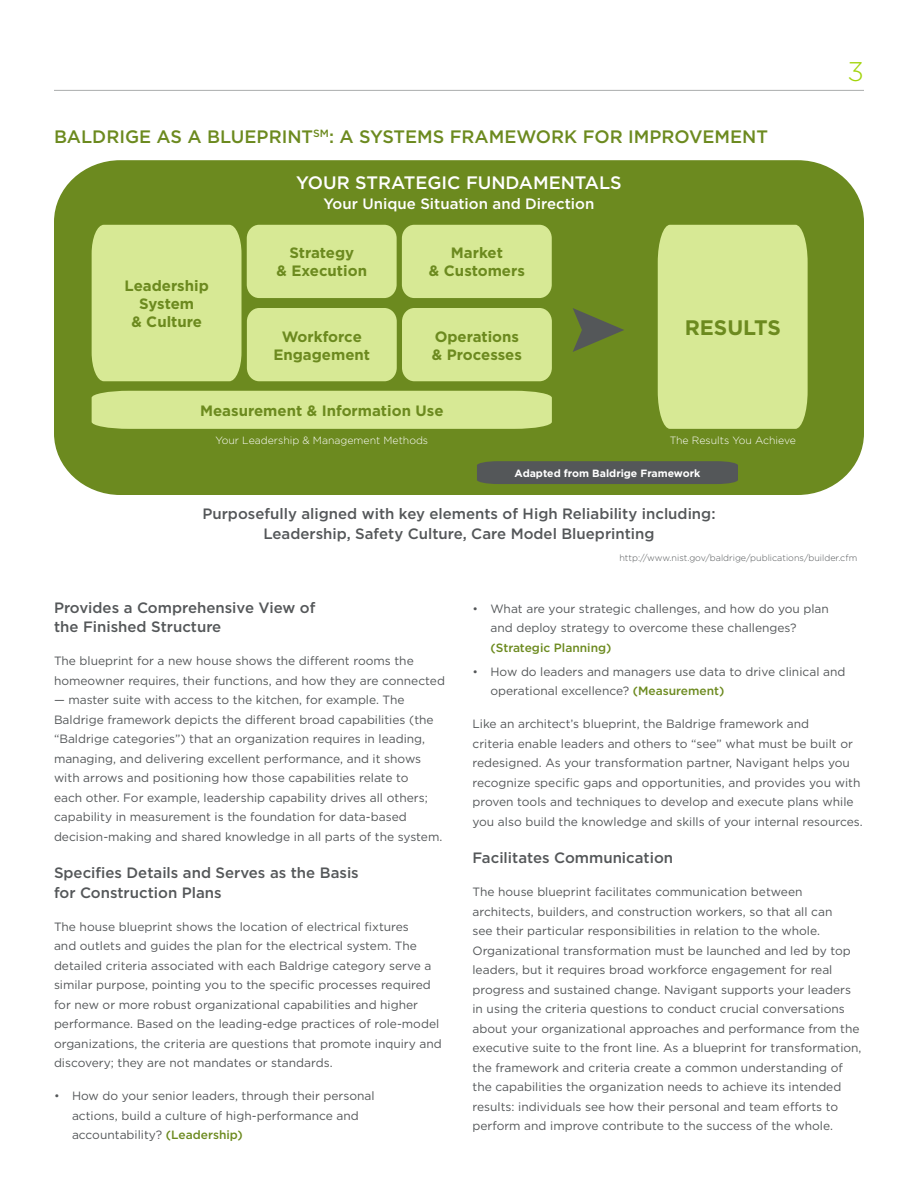
<style>
.page{position:relative;width:918px;height:1188px;background:#fff}
.page>*{position:absolute;margin:0;border:0;box-sizing:border-box;transform-origin:0 0}
.PAGE_-_Numbers_R{font:300 27px "Gotham";color:#a2d40a}
.BOD_-_Copy_P1_Gray{font:700 21px "Gotham";color:#6c8a1f}
.BOD_-_Copy_Headers{font:500 18px "Gotham";color:#6c8a1f}
.BOD_-_Copy_Headers-2{font:500 18px "Gotham";color:#fff}
.BOD_-_Copy_Header_2{font:500 15px/19.5px "Gotham";color:#545759}
.BOD_-_Copy_P1_Gray-2{font:700 15px/18px "Gotham";color:#6c8a1f;text-align:center}
.BOD_-_Copy_Header_2-2{font:500 15px "Gotham";color:#fff}
.BOD_-_Copy_P1_Gray-3{font:12px/19.5px "Gotham";color:#545759}
.BOD_-_Copy_P1_Gray-4{font:300 10.5px "Gotham";color:#fff}
.BOD_-_Copy_P1_Gray-5{font:700 10.5px "Gotham";color:#fff}
.PAGE_-_Footer_line{font:300 9px "Gotham";color:#545759}
.s1{font-weight:300}
.s2{font-weight:500;color:#6c8a1f}
</style>
<div class="page">
<hr style="left:54px;top:90px;width:810px;height:1px;background:#aaacad">
<div style="left:54px;top:160px;width:810px;height:335px;background:#6c8a1f;border-radius:64px"></div>
<div style="left:477px;top:461px;width:261px;height:23px;background:#545759"></div>
<div style="left:247px;top:225px;width:150px;height:73px;background:#d7e995;border-radius:13px"></div>
<div style="left:247px;top:308px;width:150px;height:73px;background:#d7e995;border-radius:13px"></div>
<div style="left:92px;top:391px;width:460px;height:38px;background:#d7e995"></div>
<div style="left:92px;top:225px;width:150px;height:156px;background:#d7e995"></div>
<div style="left:402px;top:225px;width:150px;height:73px;background:#d7e995;border-radius:13px"></div>
<div style="left:402px;top:308px;width:150px;height:73px;background:#d7e995;border-radius:13px"></div>
<div style="left:658px;top:225px;width:150px;height:204px;background:#d7e995"></div>
<svg style="left:573px;top:308px;width:51px;height:44px"></svg>
<p class="BOD_-_Copy_Headers" style="left:54px;top:125px;width:716px">BALDRIGE AS A BLUEPRINT<sup>SM</sup>: A SYSTEMS FRAMEWORK FOR IMPROVEMENT</p>
<p class="BOD_-_Copy_Headers-2" style="left:296px;top:171px;width:327px">YOUR STRATEGIC FUNDAMENTALS</p>
<p class="BOD_-_Copy_Header_2-2" style="left:324px;top:193px;width:272px">Your Unique Situation and Direction</p>
<p class="BOD_-_Copy_P1_Gray-2" style="left:125px;top:277px;width:86px">Leadership<br>System<br>&amp; Culture</p>
<p class="BOD_-_Copy_P1_Gray-2" style="left:277px;top:244px;width:92px">Strategy<br>&amp; Execution</p>
<p class="BOD_-_Copy_P1_Gray-2" style="left:273px;top:327px;width:98px">Workforce<br>Engagement</p>
<p class="BOD_-_Copy_P1_Gray-2" style="left:429px;top:244px;width:97px">Market<br>&amp; Customers</p>
<p class="BOD_-_Copy_P1_Gray-2" style="left:432px;top:327px;width:92px;text-align:left">Operations &amp; Processes</p>
<p class="BOD_-_Copy_P1_Gray-2" style="left:200px;top:401px;width:245px">Measurement &amp; Information Use</p>
<p class="BOD_-_Copy_P1_Gray" style="left:685px;top:314px;width:98px">RESULTS</p>
<p class="PAGE_-_Numbers_R" style="left:848px;top:54px;width:18px">3</p>
<p class="BOD_-_Copy_P1_Gray-4" style="left:215px;top:434px;width:214px">Your Leadership &amp; Management Methods</p>
<p class="BOD_-_Copy_P1_Gray-4" style="left:670px;top:434px;width:128px">The Results You Achieve</p>
<p class="BOD_-_Copy_P1_Gray-5" style="left:515px;top:466px;width:187px">Adapted from Baldrige Framework</p>
<p class="BOD_-_Copy_Header_2" style="left:202px;top:504px;width:515px">Purposefully aligned with key elements of High Reliability including:</p>
<p class="BOD_-_Copy_Header_2" style="left:263px;top:524px;width:393px">Leadership, Safety Culture, Care Model Blueprinting</p>
<p class="PAGE_-_Footer_line" style="left:619px;top:552px;width:239px">http://www.nist.gov/baldrige/publications/builder.cfm</p>
<p class="BOD_-_Copy_Header_2" style="left:54px;top:598px;width:263px">Provides a Comprehensive View of the Finished Structure</p>
<p class="BOD_-_Copy_P1_Gray-3" style="left:54px;top:651px;width:393px">The blueprint for a new house shows the different rooms the homeowner requires, their functions, and how they are connected</p>
<p class="BOD_-_Copy_P1_Gray-3" style="left:54px;top:690px;width:390px">— master suite with access to the kitchen, for example. The Baldrige framework depicts the different broad capabilities (the “Baldrige categories”) that an organization requires in leading, managing, and delivering excellent performance, and it shows with arrows and positioning how those capabilities relate to<br>each other. For example, leadership capability drives all others; capability in measurement is the foundation for data-based decision-making and shared knowledge in all parts of the system.</p>
<p class="BOD_-_Copy_Header_2" style="left:54px;top:863px;width:306px">Specifies Details and Serves as the Basis for Construction Plans</p>
<p class="BOD_-_Copy_P1_Gray-3" style="left:54px;top:917px;width:389px">The house blueprint shows the location of electrical fixtures<br>and outlets and guides the plan for the electrical system. The detailed criteria associated with each Baldrige category serve a similar purpose, pointing you to the specific processes required for new or more robust organizational capabilities and higher performance. Based on the leading-edge practices of role-model organizations, the criteria are questions that promote inquiry and discovery; they are not mandates or standards.</p>
<p class="BOD_-_Copy_P1_Gray-3" style="left:72px;top:1086px;width:304px;text-indent:-18px"><span class="s1">•</span> How do your senior leaders, through their personal actions, build a culture of high-performance and accountability? <span class="s2">(Leadership)</span></p>
<p class="BOD_-_Copy_P1_Gray-3" style="left:490px;top:599px;width:340px;text-indent:-18px"><span class="s1">•</span> What are your strategic challenges, and how do you plan and deploy strategy to overcome these challenges? <span class="s2">(Strategic Planning)</span></p>
<p class="BOD_-_Copy_P1_Gray-3" style="left:490px;top:662px;width:356px;text-indent:-18px"><span class="s1">•</span> How do leaders and managers use data to drive clinical and operational excellence? <span class="s2">(Measurement)</span></p>
<p class="BOD_-_Copy_P1_Gray-3" style="left:472px;top:714px;width:392px">Like an architect’s blueprint, the Baldrige framework and<br>criteria enable leaders and others to “see” what must be built or redesigned. As your transformation partner, Navigant helps you recognize specific gaps and opportunities, and provides you with proven tools and techniques to develop and execute plans while you also build the knowledge and skills of your internal resources.</p>
<p class="BOD_-_Copy_Header_2" style="left:472px;top:848px;width:202px">Facilitates Communication</p>
<p class="BOD_-_Copy_P1_Gray-3" style="left:472px;top:882px;width:391px">The house blueprint facilitates communication between architects, builders, and construction workers, so that all can<br>see their particular responsibilities in relation to the whole.<br>Organizational transformation must be launched and led by top leaders, but it requires broad workforce engagement for real progress and sustained change. Navigant supports your leaders in using the criteria questions to conduct crucial conversations about your organizational approaches and performance from the executive suite to the front line. As a blueprint for transformation, the framework and criteria create a common understanding of the capabilities the organization needs to achieve its intended results: individuals see how their personal and team efforts to perform and improve contribute to the success of the whole.</p>
</div>
